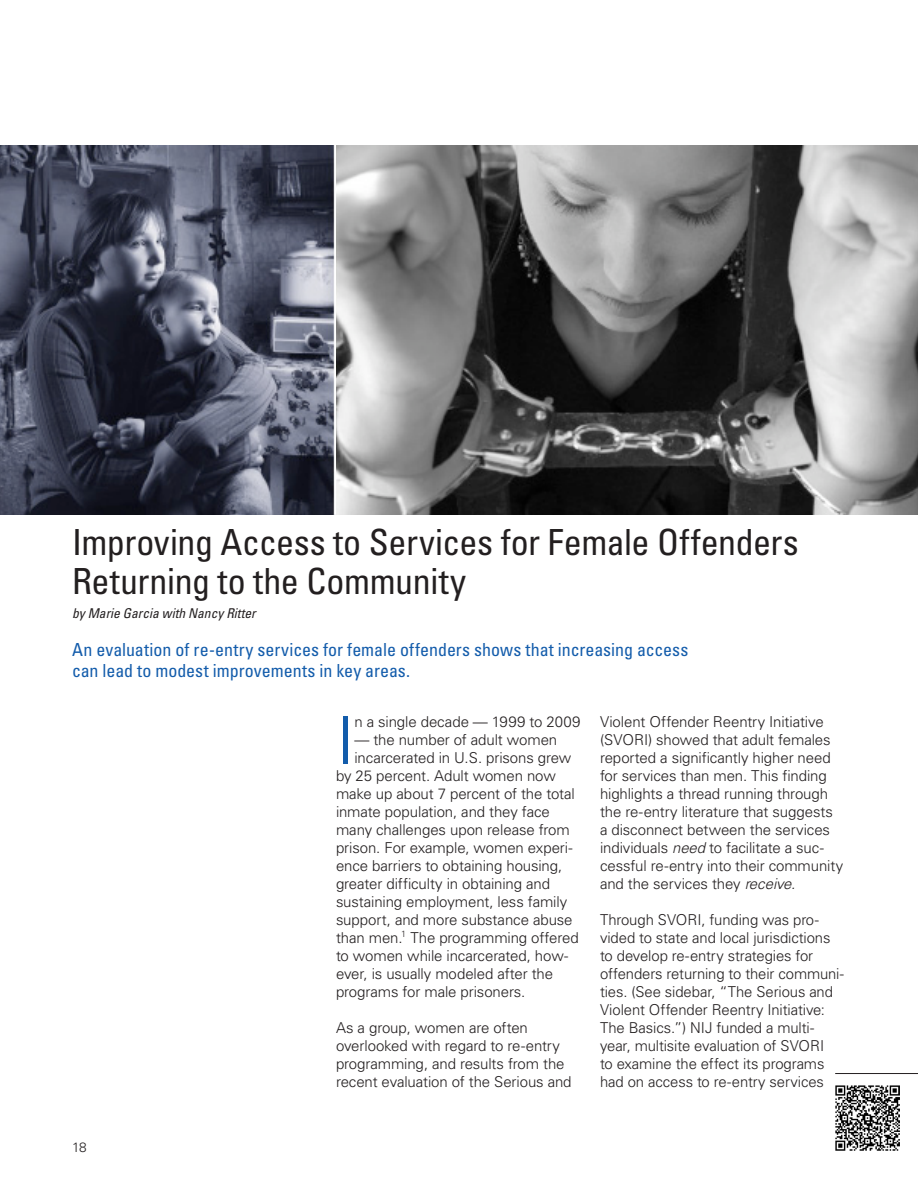
<style>
.page{position:relative;width:918px;height:1188px;background:#fff}
.page>*{position:absolute;margin:0;border:0;box-sizing:border-box;transform-origin:0 0}
._3__Body_text-first{font:300 64.8px "Univers LT Std";color:#135cab}
._1a__Title{font:condensed 36px/39px "Univers LT Std";letter-spacing:-.01em;color:#231f20}
._1c__Deck{font:condensed 18px/21px "Univers LT Std";color:#135cab}
._3__Body_text{font:300 15px/18px "Univers LT Std";letter-spacing:-.01em;color:#231f20}
._3__Body_text-first-2{font:300 15px/18px "Univers LT Std";letter-spacing:-.01em;color:#231f20}
._1b__Author{font:italic condensed 13.5px "Univers LT Std";color:#231f20}
.t1{font:300 13.5px "Univers LT Std";color:#231f20}
._3__Body_text-first-3{font:300 9px "Univers LT Std";color:#231f20}
.s1{font-style:italic}
</style>
<div class="page">
<img style="left:0;top:146px;width:918px;height:368px">
<hr style="left:334px;top:0;width:2px;height:514px;background:#fff">
<img style="left:835px;top:1086px;width:65px;height:65px">
<hr style="left:835px;top:1073px;width:83px;height:1px;background:#231f20">
<p class="_1a__Title" style="left:72px;top:522px;width:728px">Improving Access to Services for Female Offenders<br>Returning to the Community</p>
<p class="_1b__Author" style="left:72px;top:605px;width:185px">by Marie Garcia with Nancy Ritter</p>
<p class="_1c__Deck" style="left:72px;top:638px;width:618px">An evaluation of re-entry services for female offenders shows that increasing access can lead to modest improvements in key areas.</p>
<p class="t1" style="left:72px;top:1139px;width:16px">18</p>
<p class="_3__Body_text-first" style="left:336px;top:701px;width:20px">I</p>
<p class="_3__Body_text-first-2" style="left:354px;top:713px;width:228px">n a single decade — 1999 to 2009</p>
<p class="_3__Body_text-first-2" style="left:354px;top:731px;width:204px">— the number of adult women</p>
<p class="_3__Body_text-first-2" style="left:354px;top:749px;width:218px">incarcerated in U.S. prisons grew</p>
<p class="_3__Body_text-first-2" style="left:336px;top:767px;width:221px">by 25 percent. Adult women now</p>
<p class="_3__Body_text-first-2" style="left:336px;top:785px;width:240px">make up about 7 percent of the total</p>
<p class="_3__Body_text-first-2" style="left:336px;top:803px;width:215px">inmate population, and they face</p>
<p class="_3__Body_text-first-2" style="left:336px;top:821px;width:235px">many challenges upon release from</p>
<p class="_3__Body_text-first-2" style="left:336px;top:839px;width:238px">prison. For example, women experi-</p>
<p class="_3__Body_text-first-2" style="left:336px;top:857px;width:228px">ence barriers to obtaining housing,</p>
<p class="_3__Body_text-first-2" style="left:336px;top:875px;width:216px">greater difficulty in obtaining and</p>
<p class="_3__Body_text-first-2" style="left:336px;top:893px;width:233px">sustaining employment, less family</p>
<p class="_3__Body_text-first-2" style="left:336px;top:911px;width:238px">support, and more substance abuse</p>
<p class="_3__Body_text-first-2" style="left:336px;top:929px;width:68px">than men.</p>
<p class="_3__Body_text-first-3" style="left:401px;top:928px;width:7px">1</p>
<p class="_3__Body_text-first-2" style="left:336px;top:929px;width:244px;text-indent:74px">The programming offered to women while incarcerated, how&shy;ever, is usually modeled after the programs for male prisoners.</p>
<p class="_3__Body_text" style="left:336px;top:1019px;width:237px">As a group, women are often overlooked with regard to re-entry programming, and results from the recent evaluation of the Serious and</p>
<p class="_3__Body_text" style="left:600px;top:713px;width:245px">Violent Offender Reentry Initiative (SVORI) showed that adult females reported a significantly higher need for services than men. This finding highlights a thread running through the re-entry literature that suggests a disconnect between the services individuals <span class="s1">need</span> to facilitate a suc&shy;cessful re-entry into their community and the services they <span class="s1">receive.</span></p>
<p class="_3__Body_text" style="left:600px;top:911px;width:246px">Through SVORI, funding was pro&shy;vided to state and local jurisdictions to develop re-entry strategies for offenders returning to their communi&shy;ties. (See sidebar, “The Serious and Violent Offender Reentry Initiative:<br>The Basics.”) NIJ funded a multi&shy;year, multisite evaluation of SVORI<br>to examine the effect its programs had on access to re-entry services</p>
</div>
